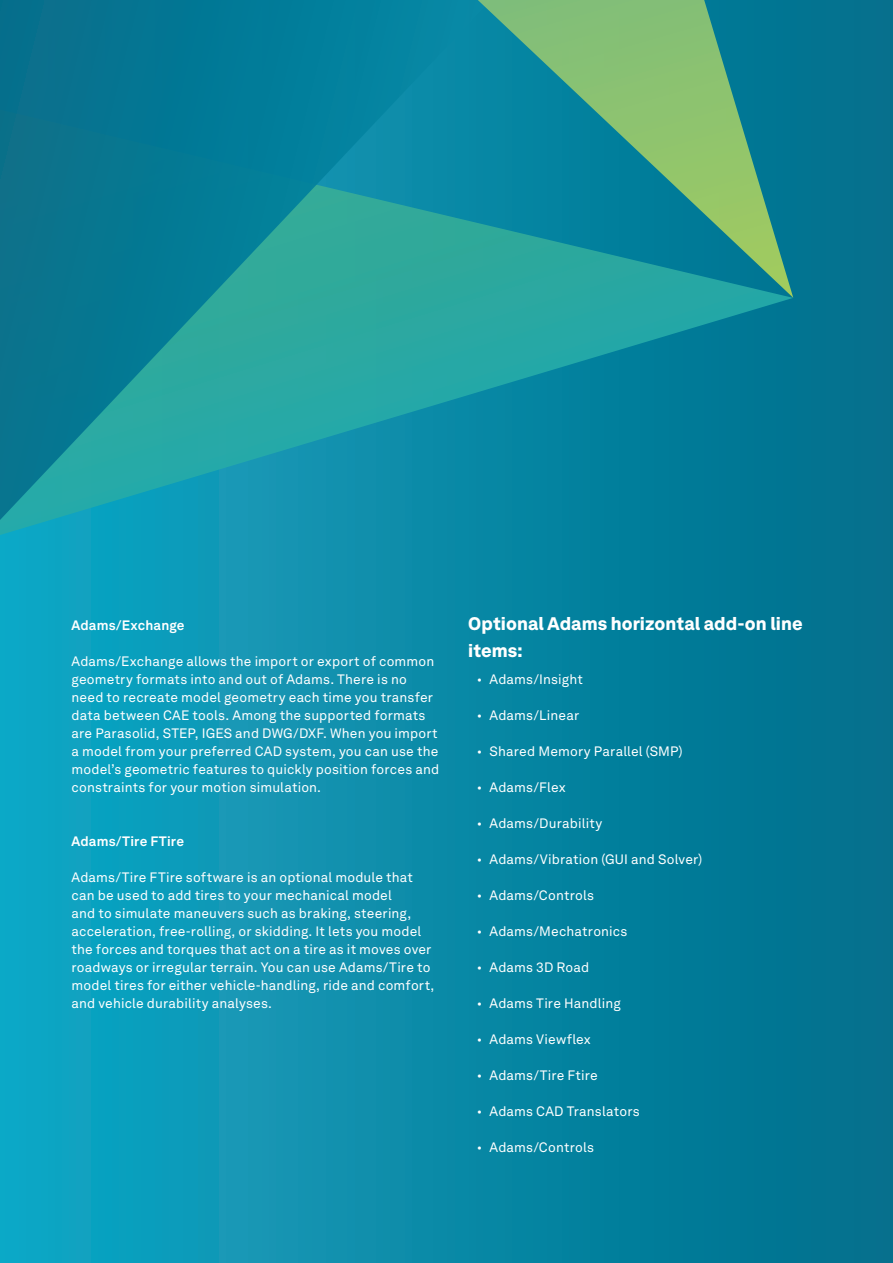
<style>
.page{position:relative;width:893px;height:1263px;background:#fff}
.page>*{position:absolute;margin:0;border:0;box-sizing:border-box;transform-origin:0 0}
.t1{font:900 18px/27px "Hexagon Akkurat";color:#fff}
.t2{font:13.5px/18px "Hexagon Akkurat";letter-spacing:.01em;color:#fff}
.t3{font:700 13.5px "Hexagon Akkurat";letter-spacing:.01em;color:#fff}
.s1{font-weight:300}
</style>
<div class="page">
<div style="left:0;top:0;width:893px;height:1263px;background:linear-gradient(to right,#12a7c6,#006e8a)"></div>
<svg style="left:0;top:0;width:893px;height:541px;background:#0f899c"></svg>
<svg style="left:0;top:0;width:793px;height:298px;background:#1d8c93"></svg>
<p class="t3" style="left:72px;top:614px;width:115px">Adams/Exchange</p>
<p class="t2" style="left:72px;top:651px;width:369px">Adams/Exchange allows the import or export of common geometry formats into and out of Adams. There is no need to recreate model geometry each time you transfer data between CAE tools. Among the supported formats are Parasolid, STEP, IGES and DWG/DXF. When you import a model from your preferred CAD system, you can use the model’s geometric features to quickly position forces and constraints for your motion simulation.</p>
<p class="t3" style="left:72px;top:830px;width:114px">Adams/Tire FTire</p>
<p class="t2" style="left:72px;top:867px;width:364px">Adams/Tire FTire software is an optional module that can be used to add tires to your mechanical model<br>and to simulate maneuvers such as braking, steering, acceleration, free-rolling, or skidding. It lets you model the forces and torques that act on a tire as it moves over roadways or irregular terrain. You can use Adams/Tire to model tires for either vehicle-handling, ride and comfort, and vehicle durability analyses.</p>
<h1 class="t1" style="left:468px;top:608px;width:336px">Optional Adams horizontal add-on line items:</h1>
<p class="t2" style="left:477px;top:669px;width:108px"><span class="s1">•</span> Adams/Insight</p>
<p class="t2" style="left:477px;top:705px;width:104px"><span class="s1">•</span> Adams/Linear</p>
<p class="t2" style="left:477px;top:741px;width:207px"><span class="s1">•</span> Shared Memory Parallel (SMP)</p>
<p class="t2" style="left:477px;top:777px;width:90px"><span class="s1">•</span> Adams/Flex</p>
<p class="t2" style="left:477px;top:813px;width:127px"><span class="s1">•</span> Adams/Durability</p>
<p class="t2" style="left:477px;top:849px;width:227px"><span class="s1">•</span> Adams/Vibration (GUI and Solver)</p>
<p class="t2" style="left:477px;top:885px;width:119px"><span class="s1">•</span> Adams/Controls</p>
<p class="t2" style="left:477px;top:921px;width:152px"><span class="s1">•</span> Adams/Mechatronics</p>
<p class="t2" style="left:477px;top:957px;width:114px"><span class="s1">•</span> Adams 3D Road</p>
<p class="t2" style="left:477px;top:993px;width:146px"><span class="s1">•</span> Adams Tire Handling</p>
<p class="t2" style="left:477px;top:1029px;width:116px"><span class="s1">•</span> Adams Viewflex</p>
<p class="t2" style="left:477px;top:1065px;width:123px"><span class="s1">•</span> Adams/Tire Ftire</p>
<p class="t2" style="left:477px;top:1101px;width:165px"><span class="s1">•</span> Adams CAD Translators</p>
<p class="t2" style="left:477px;top:1137px;width:119px"><span class="s1">•</span> Adams/Controls</p>
</div>
